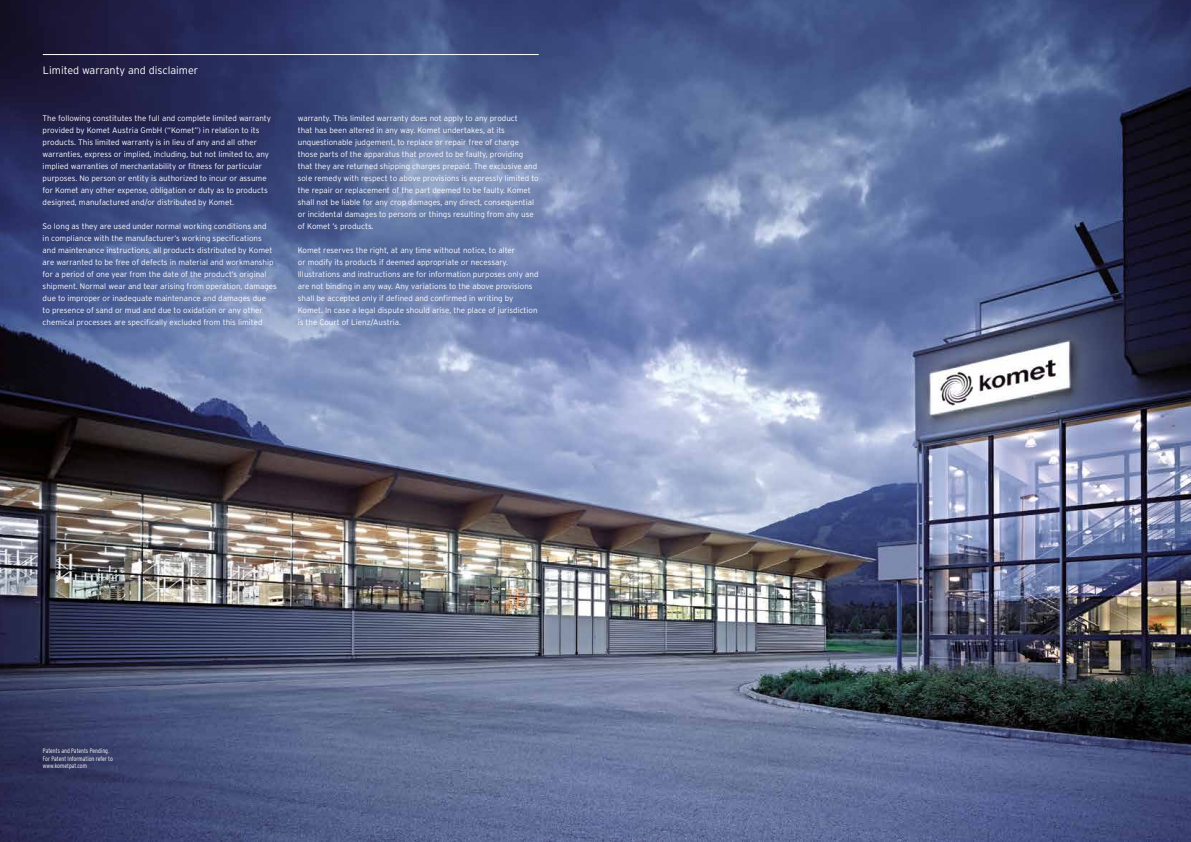
<style>
.page{position:relative;width:1191px;height:842px;background:#fff}
.page>*{position:absolute;margin:0;border:0;box-sizing:border-box;transform-origin:0 0}
.t1{font:300 10.8px "Interstate";color:#fff}
.t2{font:300 8px/12px "Interstate";color:#fff}
.t3{font:300 6.4px/7.5px "Interstate Condensed";color:#fff}
</style>
<div class="page">
<img style="left:0;top:0;width:1191px;height:842px">
<hr style="left:43px;top:54px;width:496px;height:1px;background:#fff">
<h1 class="t1" style="left:43px;top:64px;width:157px">Limited warranty and disclaimer</h1>
<p class="t2" style="left:43px;top:112px;width:230px">The following constitutes the full and complete limited warranty provided by Komet Austria GmbH (“Komet”) in relation to its products. This limited warranty is in lieu of any and all other warranties, express or implied, including, but not limited to, any implied warranties of merchantability or fitness for particular purposes. No person or entity is authorized to incur or assume for Komet any other expense, obligation or duty as to products designed, manufactured and/or distributed by Komet.</p>
<p class="t2" style="left:43px;top:220px;width:236px">So long as they are used under normal working conditions and<br>in compliance with the manufacturer’s working specifications and maintenance instructions, all products distributed by Komet are warranted to be free of defects in material and workmanship for a period of one year from the date of the product’s original shipment. Normal wear and tear arising from operation, damages due to improper or inadequate maintenance and damages due<br>to presence of sand or mud and due to oxidation or any other chemical processes are specifically excluded from this limited</p>
<p class="t2" style="left:298px;top:112px;width:242px">warranty. This limited warranty does not apply to any product<br>that has been altered in any way. Komet undertakes, at its unquestionable judgement, to replace or repair free of charge those parts of the apparatus that proved to be faulty, providing that they are returned shipping charges prepaid. The exclusive and sole remedy with respect to above provisions is expressly limited to the repair or replacement of the part deemed to be faulty. Komet shall not be liable for any crop damages, any direct, consequential or incidental damages to persons or things resulting from any use of Komet ’s products.</p>
<p class="t2" style="left:298px;top:244px;width:242px">Komet reserves the right, at any time without notice, to alter<br>or modify its products if deemed appropriate or necessary.<br>Illustrations and instructions are for information purposes only and are not binding in any way. Any variations to the above provisions shall be accepted only if defined and confirmed in writing by Komet. In case a legal dispute should arise, the place of jurisdiction is the Court of Lienz/Austria.</p>
<p class="t3" style="left:43px;top:747px;width:71px">Patents and Patents Pending.<br>For Patent Information refer to www.kometpat.com</p>
</div>
